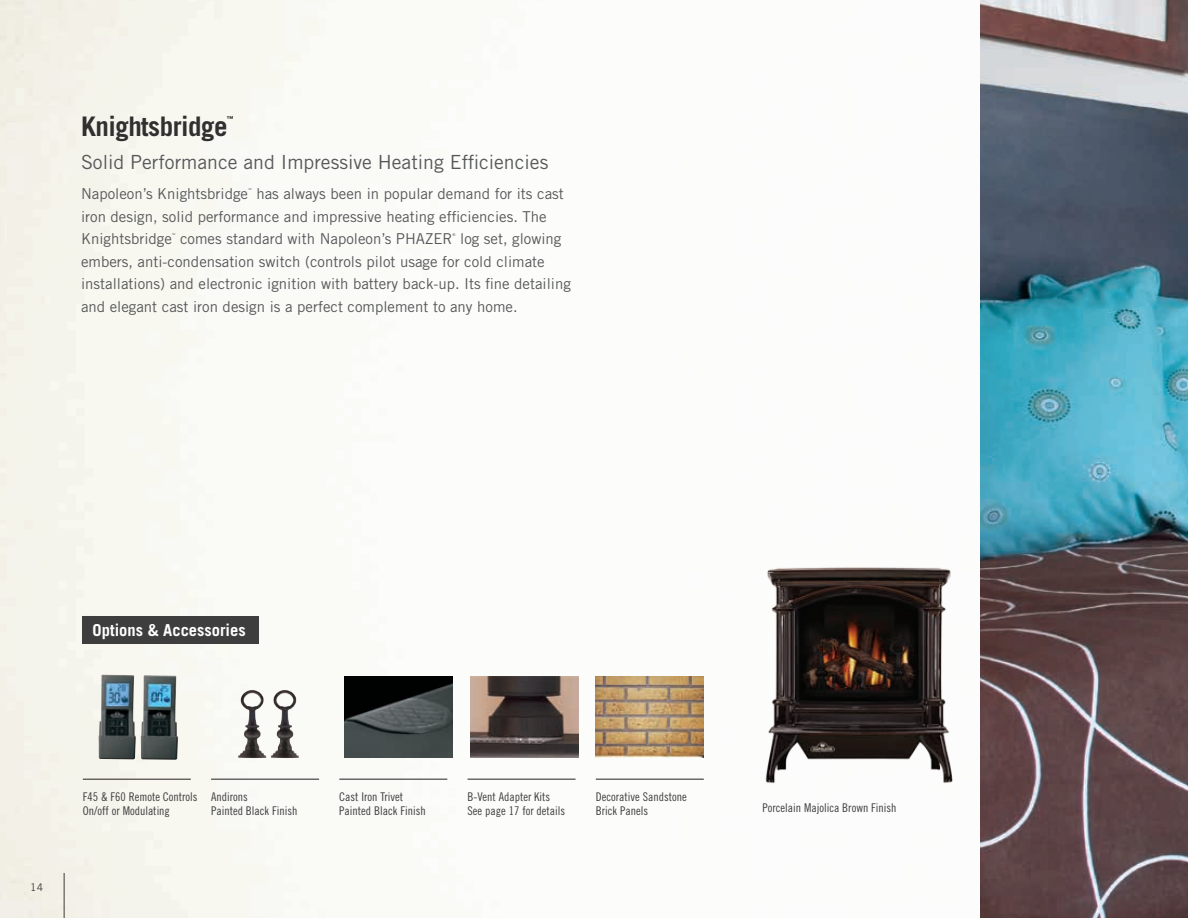
<style>
.page{position:relative;width:1188px;height:918px;background:#fff}
.page>*{position:absolute;margin:0;border:0;box-sizing:border-box;transform-origin:0 0}
.t1{font:700 27px "Trade Gothic LT Std";letter-spacing:-.02em;color:#312f30}
.t2{font:19.5px "Trade Gothic LT Std";color:#57585a}
.t3{font:700 16.5px "Trade Gothic LT Std";color:#fff}
.t4{font:15px/22.5px "Trade Gothic LT Std";color:#57585a}
.t5{font:12px/13.5px "Trade Gothic LT Std Cn 18";color:#3e3e3f}
.t6{font:10.5px "Trade Gothic LT Std";color:#3e3e3f}
.t7{font:700 6.75px "Trade Gothic LT Std";color:#312f30}
.t8{font:3.75px "Trade Gothic LT Std";color:#57585a}
</style>
<div class="page">
<img style="left:0;top:0;width:981px;height:918px">
<img style="left:760px;top:561px;width:203px;height:225px">
<div style="left:82px;top:616px;width:177px;height:28px;background:#3e3e3f"></div>
<img style="left:98px;top:675px;width:38px;height:84px">
<img style="left:141px;top:675px;width:37px;height:85px">
<img style="left:238px;top:690px;width:28px;height:68px">
<img style="left:271px;top:690px;width:28px;height:68px">
<img style="left:345px;top:676px;width:108px;height:81px">
<img style="left:470px;top:676px;width:108px;height:81px">
<img style="left:596px;top:676px;width:108px;height:81px">
<hr style="left:83px;top:779px;width:108px;height:1px;background:#231f20">
<hr style="left:211px;top:779px;width:108px;height:1px;background:#231f20">
<hr style="left:339px;top:779px;width:108px;height:1px;background:#231f20">
<hr style="left:468px;top:779px;width:108px;height:1px;background:#231f20">
<hr style="left:596px;top:779px;width:108px;height:1px;background:#231f20">
<img style="left:981px;top:0;width:207px;height:918px">
<svg style="left:1175px;top:630px;width:13px;height:288px;background:#604a4c"></svg>
<h1 class="t1" style="left:81px;top:110px;width:148px">Knightsbridge</h1>
<p class="t7" style="left:227px;top:114px;width:8px">™</p>
<h2 class="t2" style="left:81px;top:150px;width:469px">Solid Performance and Impressive Heating Efficiencies</h2>
<p class="t4" style="left:81px;top:182px;width:169px">Napoleon’s Knightsbridge</p>
<p class="t8" style="left:248px;top:187px;width:5px">™</p>
<p class="t4" style="left:81px;top:182px;width:484px;text-indent:175px">has always been in popular demand for its cast iron design, solid performance and impressive heating efficiencies. The<br>Knightsbridge</p>
<p class="t8" style="left:172px;top:232px;width:5px">™</p>
<p class="t4" style="left:180px;top:227px;width:274px">comes standard with Napoleon’s PHAZER</p>
<p class="t8" style="left:453px;top:232px;width:4px">®</p>
<p class="t4" style="left:81px;top:227px;width:491px;text-indent:379px">log set, glowing embers, anti-condensation switch (controls pilot usage for cold climate installations) and electronic ignition with battery back-up. Its fine detailing and elegant cast iron design is a perfect complement to any home.</p>
<p class="t3" style="left:93px;top:620px;width:155px">Options &amp; Accessories</p>
<p class="t6" style="left:30px;top:880px;width:14px">14</p>
<p class="t5" style="left:83px;top:790px;width:116px">F45 &amp; F60 Remote Controls<br>On/off or Modulating</p>
<p class="t5" style="left:211px;top:790px;width:88px">Andirons<br>Painted Black Finish</p>
<p class="t5" style="left:339px;top:790px;width:88px">Cast Iron Trivet<br>Painted Black Finish</p>
<p class="t5" style="left:468px;top:790px;width:99px">B-Vent Adapter Kits<br>See page 17 for details</p>
<p class="t5" style="left:596px;top:790px;width:92px">Decorative Sandstone<br>Brick Panels</p>
<p class="t5" style="left:763px;top:801px;width:136px">Porcelain Majolica Brown Finish</p>
</div>
